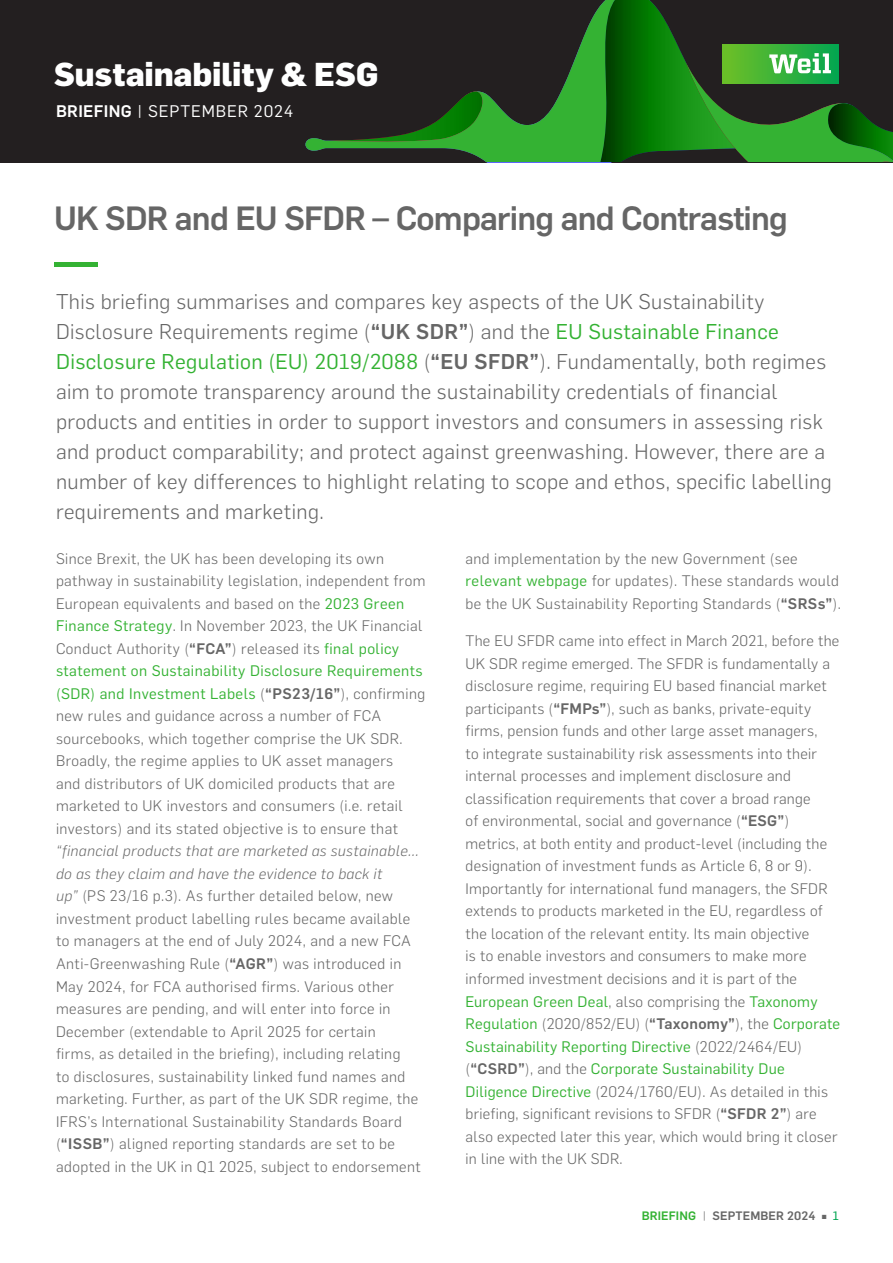
<style>
.page{position:relative;width:893px;height:1263px;background:#fff}
.page>*{position:absolute;margin:0;border:0;box-sizing:border-box;transform-origin:0 0}
.t1{font:500 33px "Flama";letter-spacing:-.025em;color:#666}
.t2{font:800 32.55px "Flama";letter-spacing:-.005em;color:#fff}
.t3{font:300 21px/30px "Flama";letter-spacing:.02em;color:#666}
.t4{font:16.5px "Flama";letter-spacing:.055em;color:#fff}
.t5{font:300 15px/22.5px "Flama";letter-spacing:.03em;color:#666}
.t6{font:500 12px "Flama";letter-spacing:.01em;color:#666}
.s1{font-weight:500}
.s2{font-weight:400;color:#34b233}
.s3{font-style:italic}
.s4{color:#34b233}
.s5{font-weight:300}
.s6{font-family:"Flama Basic";font-weight:400;font-size:7.5px}
.s7{font-family:"Flama Basic";font-weight:400;color:#00a551}
</style>
<div class="page">
<div style="left:0;top:0;width:893px;height:162px;background:#231f20"></div>
<svg style="left:305px;top:6px;width:295px;height:156px"></svg>
<svg style="left:329px;top:91px;width:155px;height:53px"></svg>
<svg style="left:600px;top:0;width:293px;height:162px"></svg>
<div style="left:54px;top:262px;width:43px;height:5px;background:#34b233"></div>
<h2 class="t2" style="left:54px;top:50px;width:325px">Sustainability &amp; ESG</h2>
<p class="t4" style="left:56px;top:99px;width:239px"><span class="s1">BRIEFING</span> | SEPTEMBER 2024</p>
<h1 class="t1" style="left:54px;top:195px;width:735px">UK SDR and EU SFDR – Comparing and Contrasting</h1>
<p class="t3" style="left:56px;top:285px;width:777px">This briefing summarises and compares key aspects of the UK Sustainability Disclosure Requirements regime (<span class="s1">“UK SDR”</span>) and the <span class="s2">EU Sustainable Finance Disclosure Regulation (EU) 2019/2088</span> (<span class="s1">“EU SFDR”</span>). Fundamentally, both regimes aim to promote transparency around the sustainability credentials of financial products and entities in order to support investors and consumers in assessing risk and product comparability; and protect against greenwashing. However, there are a number of key differences to highlight relating to scope and ethos, specific labelling requirements and marketing.</p>
<p class="t5" style="left:56px;top:546px;width:371px">Since Brexit, the UK has been developing its own pathway in sustainability legislation, independent from European equivalents and based on the <span class="s2">2023 Green Finance Strategy</span>. In November 2023, the UK Financial Conduct Authority (<span class="s1">“FCA”</span>) released its <span class="s2">final policy statement on Sustainability Disclosure Requirements (SDR) and Investment Labels</span> (<span class="s1">“PS23/16”</span>), confirming new rules and guidance across a number of FCA sourcebooks, which together comprise the UK SDR.<br>Broadly, the regime applies to UK asset managers<br>and distributors of UK domiciled products that are marketed to UK investors and consumers (i.e. retail investors) and its stated objective is to ensure that</p>
<p class="t5" style="left:56px;top:839px;width:366px"><span class="s3">“financial products that are marketed as sustainable... do as they claim and have the evidence to back it<br>up”</span> (PS 23/16 p.3). As further detailed below, new investment product labelling rules became available to managers at the end of July 2024, and a new FCA Anti-Greenwashing Rule (<span class="s1">“AGR”</span>) was introduced in May 2024, for FCA authorised firms. Various other measures are pending, and will enter into force in December (extendable to April 2025 for certain<br>firms, as detailed in the briefing), including relating<br>to disclosures, sustainability linked fund names and marketing. Further, as part of the UK SDR regime, the IFRS’s International Sustainability Standards Board (<span class="s1">“ISSB”</span>) aligned reporting standards are set to be adopted in the UK in Q1 2025, subject to endorsement</p>
<p class="t5" style="left:465px;top:546px;width:377px">and implementation by the new Government (see <span class="s2">relevant webpage</span> for updates). These standards would be the UK Sustainability Reporting Standards (<span class="s1">“SRSs”</span>).</p>
<p class="t5" style="left:465px;top:629px;width:376px">The EU SFDR came into effect in March 2021, before the UK SDR regime emerged. The SFDR is fundamentally a disclosure regime, requiring EU based financial market participants (<span class="s1">“FMPs”</span>), such as banks, private-equity firms, pension funds and other large asset managers,<br>to integrate sustainability risk assessments into their internal processes and implement disclosure and classification requirements that cover a broad range<br>of environmental, social and governance (<span class="s1">“ESG”</span>) metrics, at both entity and product-level (including the designation of investment funds as Article 6, 8 or 9).<br>Importantly for international fund managers, the SFDR extends to products marketed in the EU, regardless of the location of the relevant entity. Its main objective<br>is to enable investors and consumers to make more informed investment decisions and it is part of the <span class="s2">European Green Deal</span>, also comprising the <span class="s2">Taxonomy Regulation</span> (2020/852/EU) (<span class="s1">“Taxonomy”</span>), the <span class="s2">Corporate Sustainability Reporting Directive</span> (2022/2464/EU) (<span class="s1">“CSRD”</span>), and the <span class="s2">Corporate Sustainability Due Diligence Directive</span> (2024/1760/EU). As detailed in this briefing, significant revisions to SFDR (<span class="s1">“SFDR 2”</span>) are also expected later this year, which would bring it closer in line with the UK SDR.</p>
<p class="t6" style="left:642px;top:1207px;width:199px"><span class="s4">BRIEFING</span> <span class="s5">|</span> SEPTEMBER 2024 <span class="s6">▪</span> <span class="s7">1</span></p>
</div>
